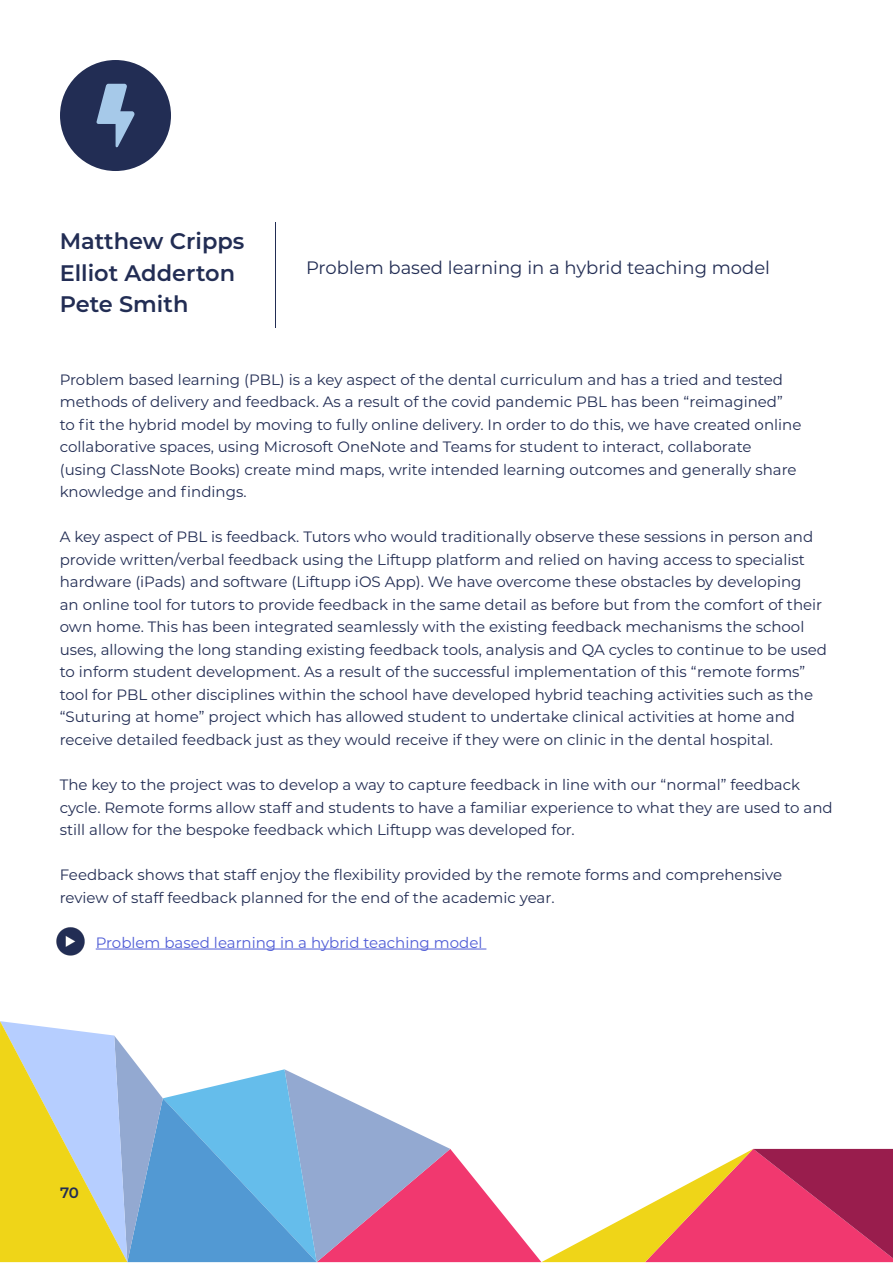
<style>
.page{position:relative;width:893px;height:1263px;background:#fff}
.page>*{position:absolute;margin:0;border:0;box-sizing:border-box;transform-origin:0 0}
.Heading_2{font:600 22.5px "Montserrat";color:#222d54}
.Heading_2-2{font:18px "Montserrat";color:#222d54}
.Heading_2-3{font:15px/22.5px "Montserrat";color:#222d54}
.Heading_2-4{font:15px "Montserrat";color:#4f5cd6}
.t1{font:600 15px "Montserrat";color:#222d54}
</style>
<div class="page">
<svg style="left:0;top:1021px;width:893px;height:241px"></svg>
<div style="left:60px;top:60px;width:111px;height:111px;background:#222d54;border-radius:50%"></div>
<svg style="left:96px;top:84px;width:39px;height:63px"></svg>
<hr style="left:96px;top:949px;width:390px;height:1px;background:#4f5cd6">
<hr style="left:275px;top:223px;width:1px;height:105px;background:#222d54">
<img style="left:56px;top:927px;width:29px;height:29px">
<h2 class="Heading_2" style="left:60px;top:225px;width:186px">Matthew Cripps</h2>
<h2 class="Heading_2" style="left:60px;top:257px;width:177px">Elliot Adderton</h2>
<h2 class="Heading_2" style="left:60px;top:288px;width:130px">Pete Smith</h2>
<h2 class="Heading_2-2" style="left:306px;top:255px;width:466px">Problem based learning in a hybrid teaching model</h2>
<h2 class="Heading_2-3" style="left:60px;top:368px;width:743px">Problem based learning (PBL) is a key aspect of the dental curriculum and has a tried and tested methods of delivery and feedback. As a result of the covid pandemic PBL has been “reimagined” to fit the hybrid model by moving to fully online delivery. In order to do this, we have created online collaborative spaces, using Microsoft OneNote and Teams for student to interact, collaborate (using ClassNote Books) create mind maps, write intended learning outcomes and generally share knowledge and findings.</h2>
<h2 class="Heading_2-3" style="left:60px;top:525px;width:769px">A key aspect of PBL is feedback. Tutors who would traditionally observe these sessions in person and provide written/verbal feedback using the Liftupp platform and relied on having access to specialist hardware (iPads) and software (Liftupp iOS App). We have overcome these obstacles by developing<br>an online tool for tutors to provide feedback in the same detail as before but from the comfort of their own home. This has been integrated seamlessly with the existing feedback mechanisms the school uses, allowing the long standing existing feedback tools, analysis and QA cycles to continue to be used to inform student development. As a result of the successful implementation of this “remote forms” tool for PBL other disciplines within the school have developed hybrid teaching activities such as the “Suturing at home” project which has allowed student to undertake clinical activities at home and receive detailed feedback just as they would receive if they were on clinic in the dental hospital.</h2>
<h2 class="Heading_2-3" style="left:60px;top:773px;width:774px">The key to the project was to develop a way to capture feedback in line with our “normal” feedback cycle. Remote forms allow staff and students to have a familiar experience to what they are used to and still allow for the bespoke feedback which Liftupp was developed for.</h2>
<h2 class="Heading_2-3" style="left:60px;top:863px;width:724px">Feedback shows that staff enjoy the flexibility provided by the remote forms and comprehensive review of staff feedback planned for the end of the academic year.</h2>
<h2 class="Heading_2-4" style="left:96px;top:932px;width:388px">Problem based learning in a hybrid teaching model</h2>
<p class="t1" style="left:60px;top:1182px;width:20px">70</p>
</div>
